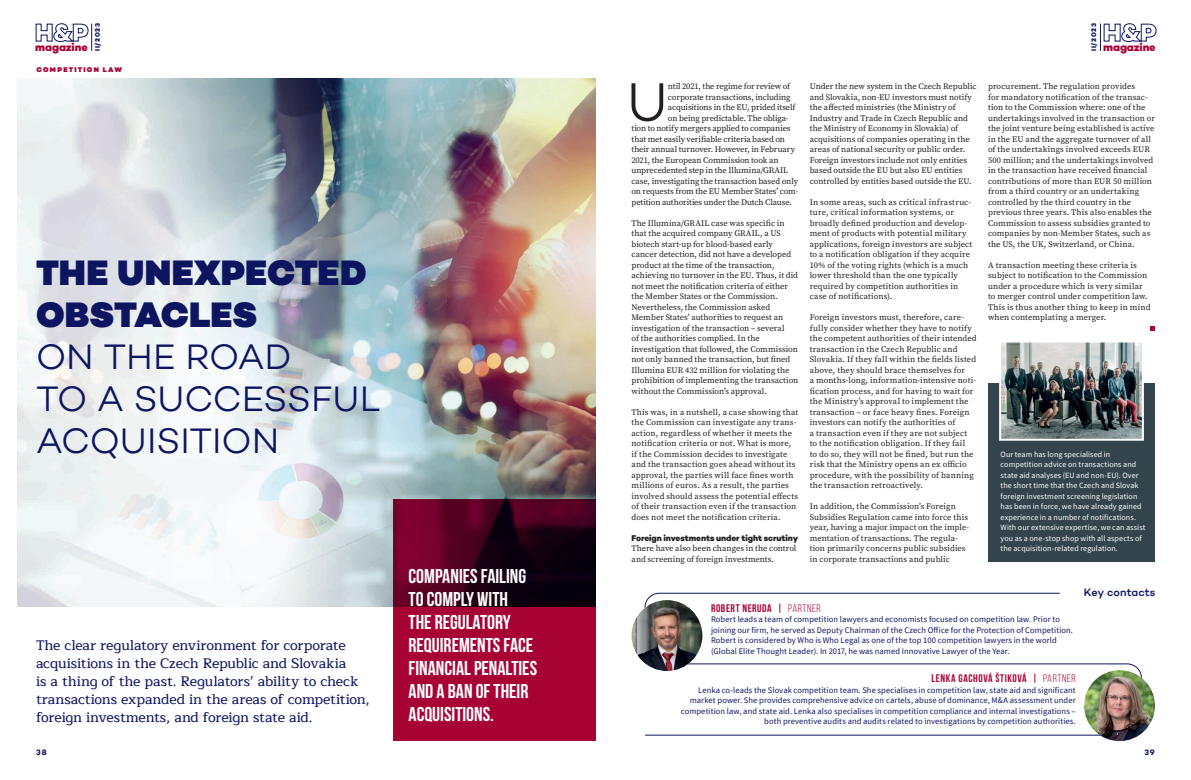
<style>
.page{position:relative;width:1191px;height:780px;background:#fff}
.page>*{position:absolute;margin:0;border:0;box-sizing:border-box;transform-origin:0 0}
.t1{font:300 54.8px "Campton";color:#231f20}
.t2{font:300 36px/42px "Campton";letter-spacing:-.005em;color:#0e1560}
.t3{font:900 36px/42px "Campton";color:#0e1560}
.t4{font:700 20px/23px "Bebas Neue";color:#fff}
.t5{font:500 14px/18px "Maitree";letter-spacing:-.01em;color:#0e1560}
.t6{font:700 11px "Bebas Neue";letter-spacing:.05em;color:#a80235}
.t7{font:800 11px "Campton";letter-spacing:-.01em;color:#a80235}
.t8{font:500 11px "Campton";letter-spacing:.005em;color:#0e1560}
.t9{font:8.5px/10.5px "Source Serif Pro";letter-spacing:.005em;color:#231f20}
.t10{font:8.5px/10.5px "Source Sans Pro";letter-spacing:.01em;color:#0e1560;text-align:right}
.t11{font:8.5px "Source Serif Pro";letter-spacing:-.015em;color:#231f20}
.t12{font:8.5px "Source Serif Pro";letter-spacing:-.02em;color:#231f20}
.t13{font:800 8.5px "Campton";letter-spacing:-.01em;color:#231f20}
.t14{font:8px/10.5px "Source Sans Pro";letter-spacing:.01em;color:#fff}
.t15{font:700 8px "Campton";color:#0e1560}
.t16{font:900 7px "Campton";letter-spacing:.175em;color:#a80235}
.t17{font:800 6.7px "Campton";letter-spacing:.095em;color:#0e1560}
.s1{font-weight:400}
</style>
<div class="page">
<svg style="left:1150px;top:326px;width:5px;height:5px"></svg>
<svg style="left:644px;top:592px;width:498px;height:143px"></svg>
<img style="left:1084px;top:670px;width:71px;height:71px;border-radius:35px">
<img style="left:631px;top:600px;width:71px;height:71px;border-radius:35px">
<div style="left:988px;top:383px;width:167px;height:178px;background:#33444d"></div>
<img style="left:1002px;top:343px;width:138px;height:94px">
<div style="left:999px;top:340px;width:144px;height:100px;border:2px solid #fff"></div>
<img style="left:17px;top:79px;width:578px;height:527px">
<svg style="left:392px;top:499px;width:203px;height:242px;background:#78022a"></svg>
<svg style="left:1100px;top:23px;width:56px;height:28px"></svg>
<svg style="left:35px;top:23px;width:57px;height:28px"></svg>
<p class="t17" style="left:93px;top:51px;width:29px;rotate:-90deg">II/2023</p>
<p class="t17" style="left:1089px;top:51px;width:29px;rotate:-90deg">II/2023</p>
<p class="t7" style="left:35px;top:40px;width:54px">magazine</p>
<p class="t7" style="left:1103px;top:40px;width:54px">magazine</p>
<p class="t16" style="left:36px;top:65px;width:87px">COMPETITION LAW</p>
<h2 class="t3" style="left:36px;top:252px;width:332px">THE UNEXPECTED<br>OBSTACLES</h2>
<h2 class="t2" style="left:36px;top:335px;width:346px">ON THE ROAD<br>TO A SUCCESSFUL<br>ACQUISITION</h2>
<p class="t5" style="left:36px;top:636px;width:335px">The clear regulatory environment for corporate acquisitions in the Czech Republic and Slovakia<br>is a thing of the past. Regulators’ ability to check transactions expanded in the areas of competition, foreign investments, and foreign state aid.</p>
<h3 class="t4" style="left:408px;top:564px;width:130px">COMPANIES FAILING<br>TO COMPLY WITH<br>THE REGULATORY<br>REQUIREMENTS FACE<br>FINANCIAL PENALTIES<br>AND A BAN OF THEIR<br>ACQUISITIONS.</h3>
<h1 class="t1" style="left:627px;top:68px;width:43px">U</h1>
<p class="t12" style="left:668px;top:81px;width:124px">ntil 2021, the regime for review of</p>
<p class="t9" style="left:668px;top:91px;width:124px">corporate transactions, including</p>
<p class="t11" style="left:668px;top:102px;width:129px">acquisitions in the EU, prided itself</p>
<p class="t11" style="left:668px;top:112px;width:122px">on being predictable. The obliga-</p>
<p class="t12" style="left:631px;top:123px;width:161px">tion to notify mergers applied to companies</p>
<p class="t11" style="left:631px;top:133px;width:155px">that met easily verifiable criteria based on</p>
<p class="t11" style="left:631px;top:143px;width:165px">their annual turnover. However, in February</p>
<p class="t11" style="left:631px;top:154px;width:149px">2021, the European Commission took an</p>
<p class="t11" style="left:631px;top:164px;width:158px">unprecedented step in the Illumina/GRAIL</p>
<p class="t9" style="left:631px;top:175px;width:168px">case, investigating the transaction based only</p>
<p class="t11" style="left:631px;top:185px;width:168px">on requests from the EU Member States’ com-</p>
<p class="t12" style="left:631px;top:196px;width:162px">petition authorities under the Dutch Clause.</p>
<p class="t9" style="left:631px;top:217px;width:168px">The Illumina/GRAIL case was specific in that the acquired company GRAIL, a US biotech start-up for blood-based early cancer detection, did not have a developed product at the time of the transaction, achieving no turnover in the EU. Thus, it did not meet the notification criteria of either the Member States or the Commission.<br>Nevertheless, the Commission asked Member States’ authorities to request an investigation of the transaction – several<br>of the authorities complied. In the investigation that followed, the Commission not only banned the transaction, but fined Illumina EUR 432 million for violating the prohibition of implementing the transaction without the Commission’s approval.</p>
<p class="t9" style="left:631px;top:406px;width:168px">This was, in a nutshell, a case showing that the Commission can investigate any trans&shy;action, regardless of whether it meets the notification criteria or not. What is more, if the Commission decides to investigate and the transaction goes ahead without its approval, the parties will face fines worth millions of euros. As a result, the parties involved should assess the potential effects of their transaction even if the transaction does not meet the notification criteria.</p>
<p class="t13" style="left:631px;top:532px;width:168px">Foreign investments under tight scrutiny</p>
<p class="t9" style="left:631px;top:543px;width:166px">There have also been changes in the control and screening of foreign investments.</p>
<p class="t9" style="left:809px;top:81px;width:168px">Under the new system in the Czech Republic and Slovakia, non-EU investors must notify the affected ministries (the Ministry of Industry and Trade in Czech Republic and the Ministry of Economy in Slovakia) of acquisitions of companies operating in the areas of national security or public order.<br>Foreign investors include not only entities based outside the EU but also EU entities controlled by entities based outside the EU.</p>
<p class="t9" style="left:809px;top:196px;width:164px">In some areas, such as critical infrastruc&shy;ture, critical information systems, or broadly defined production and develop&shy;ment of products with potential military applications, foreign investors are subject to a notification obligation if they acquire 10% of the voting rights (which is a much lower threshold than the one typically required by competition authorities in case of notifications).</p>
<p class="t9" style="left:809px;top:312px;width:168px">Foreign investors must, therefore, care&shy;fully consider whether they have to notify the competent authorities of their intended transaction in the Czech Republic and Slovakia. If they fall within the fields listed above, they should brace themselves for<br>a months-long, information-intensive noti&shy;fication process, and for having to wait for the Ministry’s approval to implement the transaction – or face heavy fines. Foreign investors can notify the authorities of<br>a transaction even if they are not subject to the notification obligation. If they fail<br>to do so, they will not be fined, but run the risk that the Ministry opens an ex officio procedure, with the possibility of banning the transaction retroactively.</p>
<p class="t9" style="left:809px;top:501px;width:161px">In addition, the Commission’s Foreign Subsidies Regulation came into force this year, having a major impact on the imple&shy;mentation of transactions. The regula&shy;tion primarily concerns public subsidies in corporate transactions and public</p>
<p class="t9" style="left:988px;top:81px;width:168px">procurement. The regulation provides<br>for mandatory notification of the transac&shy;tion to the Commission where: one of the undertakings involved in the transaction or the joint venture being established is active in the EU and the aggregate turnover of all of the undertakings involved exceeds EUR 500 million; and the undertakings involved in the transaction have received financial contributions of more than EUR 50 million from a third country or an undertaking controlled by the third country in the previous three years. This also enables the Commission to assess subsidies granted to companies by non-Member States, such as the US, the UK, Switzerland, or China.</p>
<p class="t9" style="left:988px;top:259px;width:164px">A transaction meeting these criteria is subject to notification to the Commission under a procedure which is very similar to merger control under competition law.<br>This is thus another thing to keep in mind when contemplating a merger.</p>
<p class="t14" style="left:1000px;top:449px;width:146px">Our team has long specialised in competition advice on transactions and state aid analyses (EU and non-EU). Over the short time that the Czech and Slovak foreign investment screening legislation has been in force, we have already gained experience in a number of notifications.<br>With our extensive expertise, we can assist you as a one-stop shop with all aspects of the acquisition-related regulation.</p>
<p class="t8" style="left:1083px;top:585px;width:73px">Key contacts</p>
<p class="t6" style="left:711px;top:601px;width:111px">ROBERT NERUDA | <span class="s1">PARTNER</span></p>
<p class="t10" style="left:711px;top:614px;width:363px;text-align:left">Robert leads a team of competition lawyers and economists focused on competition law. Prior to joining our firm, he served as Deputy Chairman of the Czech Office for the Protection of Competition.<br>Robert is considered by Who is Who Legal as one of the top 100 competition lawyers in the world (Global Elite Thought Leader). In 2017, he was named Innovative Lawyer of the Year.</p>
<p class="t6" style="left:931px;top:672px;width:146px">LENKA GACHOVÁ ŠTIKOVÁ | <span class="s1">PARTNER</span></p>
<p class="t10" style="left:681px;top:684px;width:396px">Lenka co-leads the Slovak competition team. She specialises in competition law, state aid and significant market power. She provides comprehensive advice on cartels, abuse of dominance, M&amp;A assessment under competition law, and state aid. Lenka also specialises in competition compliance and internal investigations – both preventive audits and audits related to investigations by competition authorities.</p>
<p class="t15" style="left:36px;top:747px;width:12px">38</p>
<p class="t15" style="left:1144px;top:747px;width:12px">39</p>
</div>
